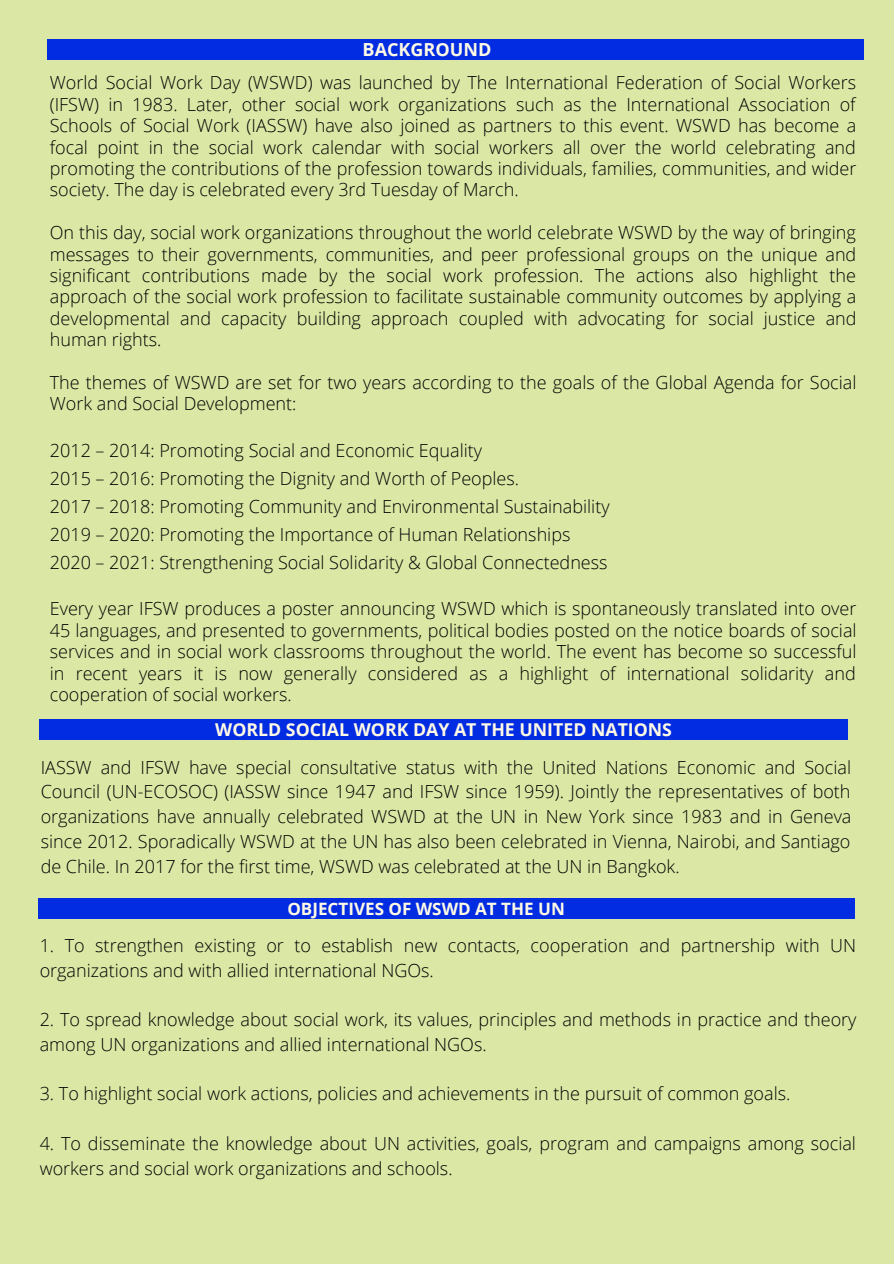
<style>
.page{position:relative;width:894px;height:1264px;background:#fff}
.page>*{position:absolute;margin:0;border:0;box-sizing:border-box;transform-origin:0 0}
.t1{font:300 18px/21.5px "Open Sans";color:#000;text-align:justify}
.t2{font:700 18px "Open Sans";color:#fffae5}
.t3{font:700 17.7px "Open Sans";color:#fffae5}
.t4{font:700 17.1px "Open Sans";color:#fffae5}
</style>
<div class="page">
<div style="left:0;top:0;width:893px;height:1263px;background:#dbe8a5"></div>
<div style="left:47px;top:39px;width:816px;height:21px;background:#022ce1"></div>
<div style="left:40px;top:719px;width:807px;height:20px;background:#022ce1"></div>
<div style="left:38px;top:898px;width:816px;height:21px;background:#022ce1"></div>
<p class="t2" style="left:362px;top:37px;width:130px">BACKGROUND</p>
<p class="t1" style="left:50px;top:72px;width:807px">World Social Work Day (WSWD) was launched by The International Federation of Social Workers (IFSW) in 1983. Later, other social work organizations such as the International Association of Schools of Social Work (IASSW) have also joined as partners to this event. WSWD has become a focal point in the social work calendar with social workers all over the world celebrating and promoting the contributions of the profession towards individuals, families, communities, and wider society. The day is celebrated every 3rd Tuesday of March.</p>
<p class="t1" style="left:50px;top:221px;width:808px">On this day, social work organizations throughout the world celebrate WSWD by the way of bringing messages to their governments, communities, and peer professional groups on the unique and significant contributions made by the social work profession. The actions also highlight the approach of the social work profession to facilitate sustainable community outcomes by applying a developmental and capacity building approach coupled with advocating for social justice and human rights.</p>
<p class="t1" style="left:50px;top:371px;width:808px">The themes of WSWD are set for two years according to the goals of the Global Agenda for Social<br>Work and Social Development:</p>
<p class="t1" style="left:50px;top:439px;width:434px">2012 – 2014: Promoting Social and Economic Equality</p>
<p class="t1" style="left:50px;top:467px;width:470px">2015 – 2016: Promoting the Dignity and Worth of Peoples.</p>
<p class="t1" style="left:50px;top:495px;width:561px">2017 – 2018: Promoting Community and Environmental Sustainability</p>
<p class="t1" style="left:50px;top:523px;width:522px">2019 – 2020: Promoting the Importance of Human Relationships</p>
<p class="t1" style="left:50px;top:551px;width:559px">2020 – 2021: Strengthening Social Solidarity &amp; Global Connectedness</p>
<p class="t1" style="left:50px;top:597px;width:808px">Every year IFSW produces a poster announcing WSWD which is spontaneously translated into over 45 languages, and presented to governments, political bodies posted on the notice boards of social services and in social work classrooms throughout the world. The event has become so successful in recent years it is now generally considered as a highlight of international solidarity and cooperation of social workers.</p>
<p class="t3" style="left:215px;top:717px;width:458px">WORLD SOCIAL WORK DAY AT THE UNITED NATIONS</p>
<p class="t1" style="left:41px;top:754px;width:812px;line-height:24.8px">IASSW and IFSW have special consultative status with the United Nations Economic and Social Council (UN-ECOSOC) (IASSW since 1947 and IFSW since 1959). Jointly the representatives of both organizations have annually celebrated WSWD at the UN in New York since 1983 and in Geneva since 2012. Sporadically WSWD at the UN has also been celebrated in Vienna, Nairobi, and Santiago de Chile. In 2017 for the first time, WSWD was celebrated at the UN in Bangkok.</p>
<p class="t4" style="left:287px;top:896px;width:279px">OBJECTIVES OF WSWD AT THE UN</p>
<p class="t1" style="left:40px;top:932px;width:817px;line-height:24.8px">1. To strengthen existing or to establish new contacts, cooperation and partnership with UN organizations and with allied international NGOs.</p>
<p class="t1" style="left:40px;top:1006px;width:818px;line-height:24.8px">2. To spread knowledge about social work, its values, principles and methods in practice and theory among UN organizations and allied international NGOs.</p>
<p class="t1" style="left:40px;top:1082px;width:752px">3. To highlight social work actions, policies and achievements in the pursuit of common goals.</p>
<p class="t1" style="left:40px;top:1130px;width:817px;line-height:24.8px">4. To disseminate the knowledge about UN activities, goals, program and campaigns among social workers and social work organizations and schools.</p>
</div>
